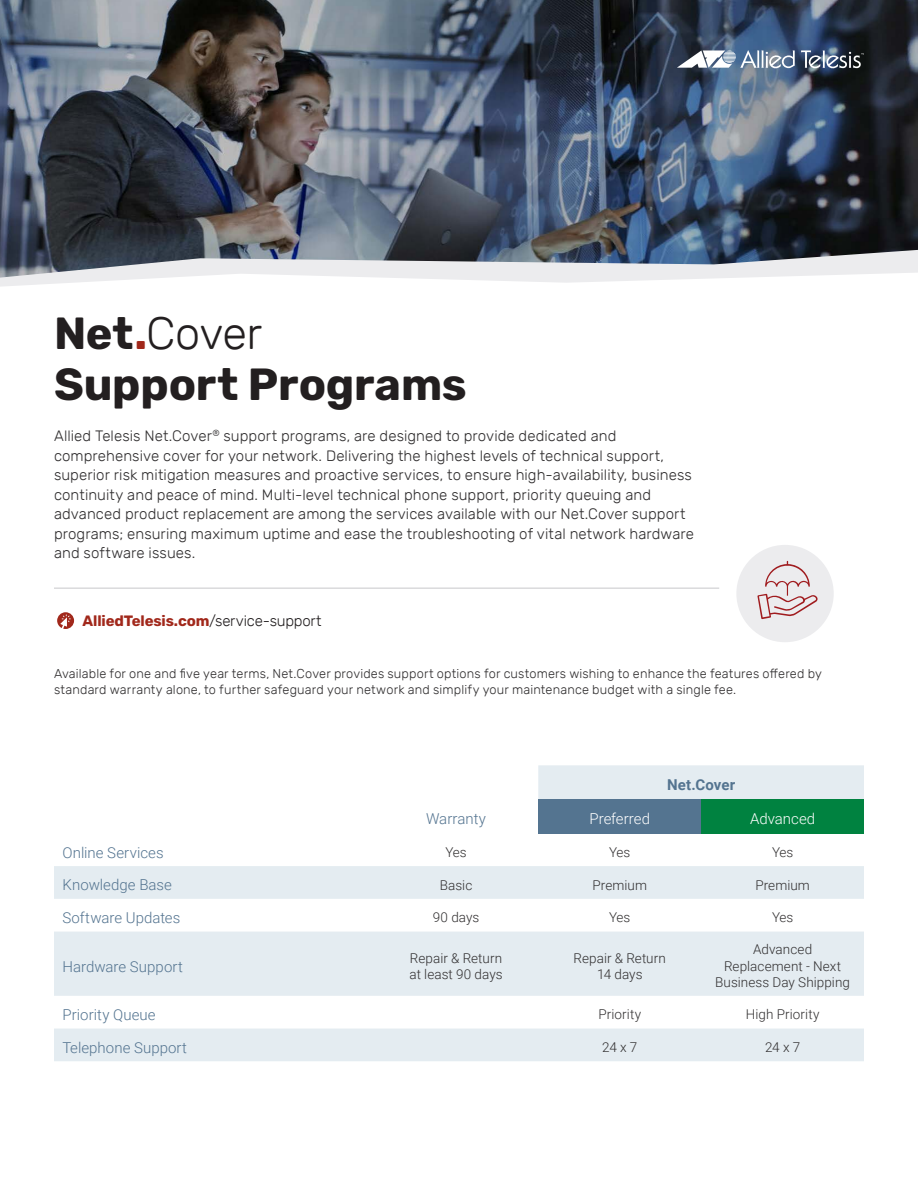
<style>
.page{position:relative;width:918px;height:1188px;background:#fff}
.page>*{position:absolute;margin:0;border:0;box-sizing:border-box;transform-origin:0 0}
.t1{font:700 45px/51px "Rubik";letter-spacing:-.005em;color:#231f20}
.Intro_Paragraph{font:300 15px/19.5px "Rubik";letter-spacing:.005em;color:#312f30}
.Table_left_heading{font:300 15px "Roboto";letter-spacing:.005em;color:#547490}
.t2{font:700 15px "Rubik";letter-spacing:-.01em;color:#a1281b}
.t3{font:300 15px "Roboto";color:#fff}
.Table_left_heading-2{font:700 15px "Roboto";letter-spacing:.01em;color:#547490}
.Body_Text{font:300 13.5px/16.5px "Roboto";letter-spacing:.005em;color:#312f30;text-align:center}
.Body_Text-2{font:300 12.75px/15.8px "Rubik";letter-spacing:.01em;color:#312f30}
.s1{color:#a1281b}
.s2{font-weight:300}
.s3{font-weight:300;color:#231f20}
</style>
<div class="page">
<svg style="left:0;top:278px;width:712px;height:9px"></svg>
<img style="left:0;top:0;width:918px;height:278px">
<hr style="left:54px;top:588px;width:665px;height:1px;background:#c7c8ca">
<svg style="left:801px;top:50px;width:63px;height:19px"></svg>
<svg style="left:677px;top:50px;width:118px;height:19px"></svg>
<svg style="left:57px;top:612px;width:17px;height:17px"></svg>
<div style="left:736px;top:545px;width:98px;height:97px;background:#ececee;border-radius:50%"></div>
<svg style="left:757px;top:561px;width:61px;height:58px"></svg>
<svg style="left:54px;top:765px;width:810px;height:231px;fill:#e8eff3"></svg>
<div style="left:538px;top:799px;width:163px;height:34px;background:#547490"></div>
<div style="left:701px;top:799px;width:163px;height:34px;background:#008240"></div>
<div style="left:54px;top:1029px;width:810px;height:32px;background:#e4ecf1"></div>
<p class="t1" style="left:54px;top:309px;width:414px">Net<span class="s1">.</span><span class="s2">Cover<br></span>Support Programs</p>
<p class="Intro_Paragraph" style="left:54px;top:426px;width:641px">Allied Telesis Net.Cover<sup>®</sup> support programs, are designed to provide dedicated and comprehensive cover for your network. Delivering the highest levels of technical support, superior risk mitigation measures and proactive services, to ensure high-availability, business continuity and peace of mind. Multi-level technical phone support, priority queuing and advanced product replacement are among the services available with our Net.Cover support programs; ensuring maximum uptime and ease the troubleshooting of vital network hardware and software issues.</p>
<p class="t2" style="left:83px;top:612px;width:240px">AlliedTelesis.com<span class="s3">/service-support</span></p>
<p class="Body_Text-2" style="left:54px;top:666px;width:769px">Available for one and five year terms, Net.Cover provides support options for customers wishing to enhance the features offered by standard warranty alone, to further safeguard your network and simplify your maintenance budget with a single fee.</p>
<p class="Table_left_heading-2" style="left:667px;top:774px;width:70px">Net.Cover</p>
<p class="Table_left_heading" style="left:426px;top:808px;width:61px">Warranty</p>
<p class="t3" style="left:589px;top:808px;width:62px">Preferred</p>
<p class="t3" style="left:750px;top:808px;width:67px">Advanced</p>
<p class="Table_left_heading" style="left:63px;top:842px;width:103px">Online Services</p>
<p class="Body_Text" style="left:445px;top:843px;width:23px">Yes</p>
<p class="Body_Text" style="left:609px;top:843px;width:23px">Yes</p>
<p class="Body_Text" style="left:772px;top:843px;width:23px">Yes</p>
<p class="Table_left_heading" style="left:63px;top:874px;width:111px">Knowledge Base</p>
<p class="Body_Text" style="left:440px;top:876px;width:34px">Basic</p>
<p class="Body_Text" style="left:593px;top:876px;width:56px">Premium</p>
<p class="Body_Text" style="left:755px;top:876px;width:56px">Premium</p>
<p class="Table_left_heading" style="left:63px;top:907px;width:119px">Software Updates</p>
<p class="Body_Text" style="left:433px;top:909px;width:48px">90 days</p>
<p class="Body_Text" style="left:609px;top:909px;width:23px">Yes</p>
<p class="Body_Text" style="left:772px;top:909px;width:23px">Yes</p>
<p class="Table_left_heading" style="left:63px;top:956px;width:122px">Hardware Support</p>
<p class="Body_Text" style="left:410px;top:949px;width:95px;text-align:left">Repair &amp; Return at least 90 days</p>
<p class="Body_Text" style="left:574px;top:949px;width:94px">Repair &amp; Return<br>14 days</p>
<p class="Body_Text" style="left:715px;top:941px;width:136px">Advanced<br>Replacement - Next<br>Business Day Shipping</p>
<p class="Table_left_heading" style="left:63px;top:1004px;width:95px">Priority Queue</p>
<p class="Body_Text" style="left:598px;top:1006px;width:44px">Priority</p>
<p class="Body_Text" style="left:746px;top:1006px;width:75px">High Priority</p>
<p class="Table_left_heading" style="left:63px;top:1037px;width:126px">Telephone Support</p>
<p class="Body_Text" style="left:602px;top:1038px;width:37px">24 x 7</p>
<p class="Body_Text" style="left:765px;top:1038px;width:37px">24 x 7</p>
</div>
